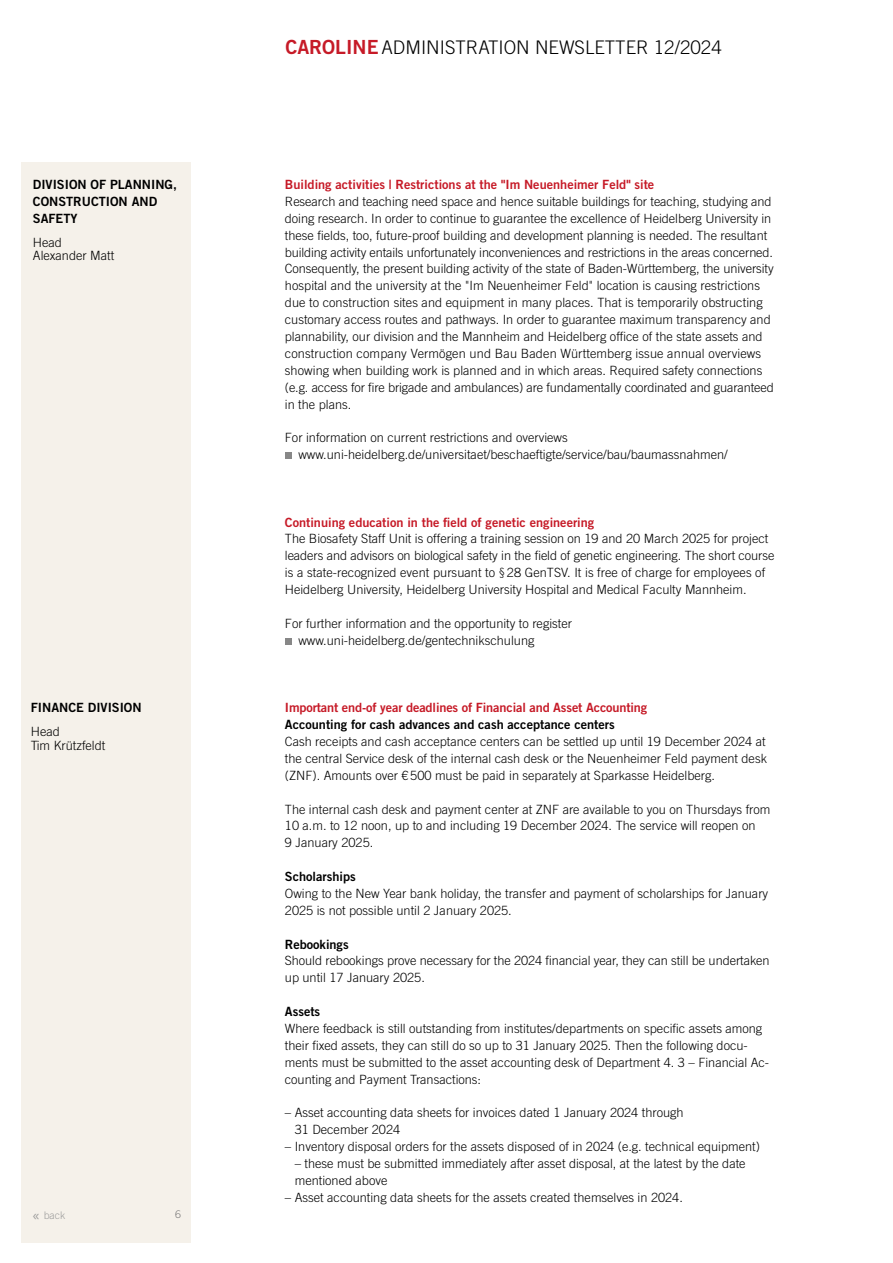
<style>
.page{position:relative;width:893px;height:1263px;background:#fff}
.page>*{position:absolute;margin:0;border:0;box-sizing:border-box;transform-origin:0 0}
.t1{font:300 18.75px "Trade Gothic LT Std";color:#000}
.t2{font:300 12.75px/17px "Trade Gothic LT Std";color:#000}
.t3{font:12.75px "Trade Gothic LT Std Bd 2";color:#c61a27}
.t4{font:12.75px/17px "Trade Gothic LT Std Bd 2";color:#000}
.t5{font:300 10.5px "Trade Gothic LT Pro";color:#9d9d9c}
.t6{font:300 10.5px "Trade Gothic LT Std";color:#7c7b7b}
.s1{font-size:17.25px}
.s2{font-family:"Trade Gothic LT Std Bd 2";font-weight:400;font-size:19.5px;color:#c61a27}
</style>
<div class="page">
<div style="left:21px;top:162px;width:170px;height:1080px;background:#f5f1ea"></div>
<div style="left:285px;top:452px;width:7px;height:7px;background:#878787"></div>
<div style="left:285px;top:638px;width:7px;height:7px;background:#878787"></div>
<p class="t4" style="left:33px;top:176px;width:146px">DIVISION OF PLANNING,<br>CONSTRUCTION AND<br>SAFETY</p>
<p class="t2" style="left:33px;top:235px;width:83px;line-height:13.5px">Head<br>Alexander Matt</p>
<p class="t4" style="left:31px;top:699px;width:112px">FINANCE DIVISION</p>
<p class="t2" style="left:31px;top:725px;width:76px;line-height:13.5px">Head<br>Tim Krützfeldt</p>
<p class="t5" style="left:32px;top:1209px;width:35px"><span class="s1">«</span> back</p>
<p class="t6" style="left:175px;top:1208px;width:7px">6</p>
<h1 class="t1" style="left:285px;top:36px;width:438px"><span class="s2">CAROLINE</span> ADMINISTRATION NEWSLETTER 12/2024</h1>
<p class="t3" style="left:285px;top:177px;width:371px">Building activities | Restrictions at the "Im Neuenheimer Feld" site</p>
<p class="t2" style="left:285px;top:193px;width:490px">Research and teaching need space and hence suitable buildings for teaching, studying and doing research. In order to continue to guarantee the excellence of Heidelberg University in these fields, too, future-proof building and development planning is needed. The resultant building activity entails unfortunately inconveniences and restrictions in the areas concerned.<br>Consequently, the present building activity of the state of Baden-Württemberg, the university hospital and the university at the "Im Neuenheimer Feld" location is causing restrictions due to construction sites and equipment in many places. That is temporarily obstructing customary access routes and pathways. In order to guarantee maximum transparency and plannability, our division and the Mannheim and Heidelberg office of the state assets and construction company Vermögen und Bau Baden Württemberg issue annual overviews showing when building work is planned and in which areas. Required safety connections (e.g. access for fire brigade and ambulances) are fundamentally coordinated and guaranteed in the plans.</p>
<p class="t2" style="left:298px;top:429px;width:431px;text-indent:-14px">For information on current restrictions and overviews www.uni-heidelberg.de/universitaet/beschaeftigte/service/bau/baumassnahmen/</p>
<p class="t3" style="left:285px;top:514px;width:311px">Continuing education in the field of genetic engineering</p>
<p class="t2" style="left:285px;top:530px;width:491px">The Biosafety Staff Unit is offering a training session on 19 and 20 March 2025 for project leaders and advisors on biological safety in the field of genetic engineering. The short course is a state-recognized event pursuant to §28 GenTSV. It is free of charge for employees of Heidelberg University, Heidelberg University Hospital and Medical Faculty Mannheim.</p>
<p class="t2" style="left:298px;top:615px;width:275px;text-indent:-14px">For further information and the opportunity to register www.uni-heidelberg.de/gentechnikschulung</p>
<p class="t3" style="left:285px;top:700px;width:364px">Important end-of year deadlines of Financial and Asset Accounting</p>
<p class="t4" style="left:285px;top:716px;width:331px">Accounting for cash advances and cash acceptance centers</p>
<p class="t2" style="left:285px;top:733px;width:484px;text-align:justify">Cash receipts and cash acceptance centers can be settled up until 19 December 2024 at the central Service desk of the internal cash desk or the Neuenheimer Feld payment desk (ZNF). Amounts over €500 must be paid in separately at Sparkasse Heidelberg.</p>
<p class="t2" style="left:285px;top:800px;width:487px">The internal cash desk and payment center at ZNF are available to you on Thursdays from<br>10 a.m. to 12 noon, up to and including 19 December 2024. The service will reopen on<br>9 January 2025.</p>
<p class="t4" style="left:285px;top:868px;width:72px">Scholarships</p>
<p class="t2" style="left:285px;top:885px;width:485px">Owing to the New Year bank holiday, the transfer and payment of scholarships for January<br>2025 is not possible until 2 January 2025.</p>
<p class="t4" style="left:285px;top:935px;width:65px">Rebookings</p>
<p class="t2" style="left:285px;top:952px;width:486px">Should rebookings prove necessary for the 2024 financial year, they can still be undertaken up until 17 January 2025.</p>
<p class="t4" style="left:285px;top:1003px;width:37px">Assets</p>
<p class="t2" style="left:285px;top:1020px;width:486px">Where feedback is still outstanding from institutes/departments on specific assets among their fixed assets, they can still do so up to 31 January 2025. Then the following docu&shy;ments must be submitted to the asset accounting desk of Department 4. 3 – Financial Ac&shy;counting and Payment Transactions:</p>
<p class="t2" style="left:295px;top:1104px;width:390px;text-indent:-10px">– Asset accounting data sheets for invoices dated 1 January 2024 through<br>31 December 2024</p>
<p class="t2" style="left:285px;top:1138px;width:477px">– Inventory disposal orders for the assets disposed of in 2024 (e.g. technical equipment)</p>
<p class="t2" style="left:295px;top:1155px;width:452px">– these must be submitted immediately after asset disposal, at the latest by the date mentioned above</p>
<p class="t2" style="left:285px;top:1188px;width:400px">– Asset accounting data sheets for the assets created themselves in 2024.</p>
</div>
